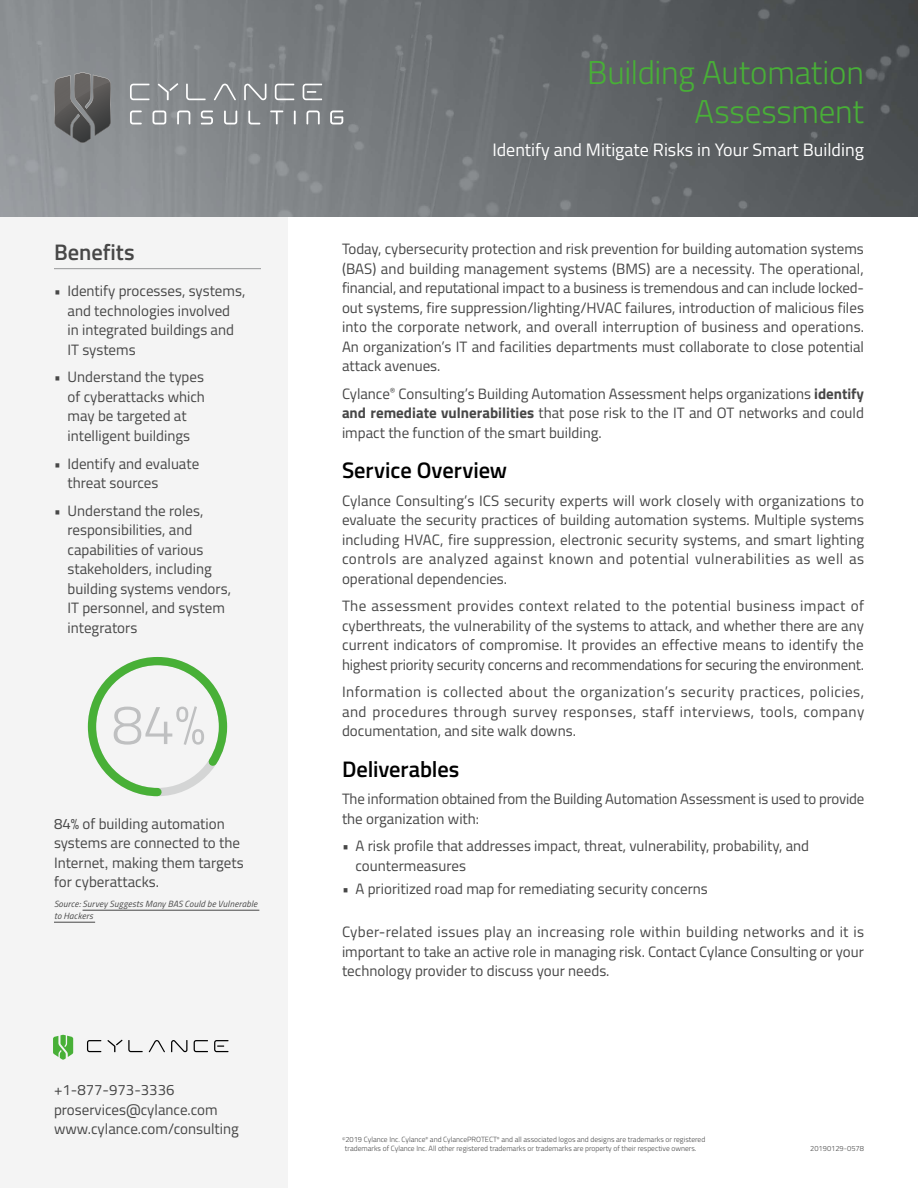
<style>
.page{position:relative;width:918px;height:1188px;background:#fff}
.page>*{position:absolute;margin:0;border:0;box-sizing:border-box;transform-origin:0 0}
.t1{font:300 55.95px "Titillium";color:#bfc0c1}
.t2{font:300 33px/39px "Titillium";letter-spacing:-.005em;color:#48b037;text-align:right}
.t3{font:600 22.5px "Titillium";letter-spacing:-.005em;color:#000}
.t4{font:600 22.5px "Titillium";color:#474747}
.t5{font:18px "Titillium";color:#fff}
.t6{font:15px/19.5px "Titillium";color:#474747}
.t7{font:italic 9px/12px "Titillium";letter-spacing:.02em;color:#474747}
.t8{font:300 7.5px/9px "Titillium";color:#474747}
.s1{font-weight:700}
.s2{font-family:"Arial"}
</style>
<div class="page">
<div style="left:0;top:0;width:288px;height:1188px;background:#f4f4f4"></div>
<img style="left:0;top:0;width:918px;height:216px">
<svg style="left:244px;top:84px;width:22px;height:16px"></svg>
<svg style="left:130px;top:84px;width:19px;height:16px"></svg>
<svg style="left:186px;top:84px;width:20px;height:16px"></svg>
<svg style="left:275px;top:84px;width:19px;height:16px"></svg>
<svg style="left:303px;top:84px;width:19px;height:16px"></svg>
<svg style="left:158px;top:83px;width:20px;height:17px"></svg>
<svg style="left:214px;top:84px;width:22px;height:16px"></svg>
<svg style="left:130px;top:111px;width:12px;height:13px"></svg>
<svg style="left:153px;top:111px;width:13px;height:13px"></svg>
<svg style="left:177px;top:111px;width:13px;height:13px"></svg>
<svg style="left:201px;top:111px;width:12px;height:13px"></svg>
<svg style="left:224px;top:111px;width:13px;height:13px"></svg>
<svg style="left:248px;top:111px;width:12px;height:13px"></svg>
<svg style="left:270px;top:111px;width:13px;height:13px"></svg>
<svg style="left:294px;top:111px;width:2px;height:13px"></svg>
<svg style="left:307px;top:111px;width:13px;height:13px"></svg>
<svg style="left:330px;top:111px;width:13px;height:13px"></svg>
<svg style="left:55px;top:72px;width:56px;height:71px"></svg>
<hr style="left:54px;top:268px;width:207px;height:1px;background:#969798">
<hr style="left:83px;top:910px;width:176px;height:1px;background:#474747">
<hr style="left:54px;top:922px;width:41px;height:1px;background:#474747">
<svg style="left:87px;top:657px;width:141px;height:140px"></svg>
<svg style="left:171px;top:1040px;width:16px;height:12px"></svg>
<svg style="left:87px;top:1040px;width:14px;height:12px"></svg>
<svg style="left:194px;top:1040px;width:14px;height:12px"></svg>
<svg style="left:107px;top:1040px;width:36px;height:12px"></svg>
<svg style="left:149px;top:1040px;width:16px;height:12px"></svg>
<svg style="left:214px;top:1040px;width:14px;height:12px"></svg>
<svg style="left:53px;top:1035px;width:20px;height:24px"></svg>
<h3 class="t4" style="left:54px;top:235px;width:82px">Benefits</h3>
<p class="t6" style="left:68px;top:281px;width:179px;text-indent:-14px"><span class="s1">•</span> Identify processes, systems, and technologies involved<br>in integrated buildings and<br>IT systems</p>
<p class="t6" style="left:68px;top:367px;width:139px;text-indent:-14px"><span class="s1">•</span> Understand the types of cyberattacks which may be targeted at intelligent buildings</p>
<p class="t6" style="left:68px;top:453px;width:133px;text-indent:-14px"><span class="s1">•</span> Identify and evaluate threat sources</p>
<p class="t6" style="left:68px;top:500px;width:165px;text-indent:-14px"><span class="s1">•</span> Understand the roles, responsibilities, and capabilities of various stakeholders, including building systems vendors,<br>IT personnel, and system integrators</p>
<h1 class="t1" style="left:112px;top:684px;width:95px">84%</h1>
<p class="t6" style="left:54px;top:813px;width:191px">84% of building automation systems are connected to the<br>Internet<span class="s2">,</span> making them targets for cyberattacks.</p>
<p class="t7" style="left:54px;top:898px;width:205px">Source: Survey Suggests Many BAS Could be Vulnerable to Hackers</p>
<p class="t6" style="left:54px;top:1079px;width:186px">+1-877-973-3336 proservices@cylance.com www.cylance.com/consulting</p>
<h2 class="t2" style="left:587px;top:52px;width:278px">Building Automation<br>Assessment</h2>
<p class="t5" style="left:492px;top:137px;width:373px">Identify and Mitigate Risks in Your Smart Building</p>
<p class="t6" style="left:342px;top:239px;width:524px;text-align:justify">Today, cybersecurity protection and risk prevention for building automation systems (BAS) and building management systems (BMS) are a necessity. The operational, financial, and reputational impact to a business is tremendous and can include locked&shy;out systems, fire suppression/lighting/HVAC failures, introduction of malicious files into the corporate network, and overall interruption of business and operations.<br>An organization’s IT and facilities departments must collaborate to close potential attack avenues.</p>
<p class="t6" style="left:342px;top:383px;width:524px;text-align:justify">Cylance<sup>®</sup> Consulting’s Building Automation Assessment helps organizations <span class="s1">identify and remediate vulnerabilities</span> that pose risk to the IT and OT networks and could impact the function of the smart building.</p>
<h3 class="t3" style="left:342px;top:453px;width:167px">Service Overview</h3>
<p class="t6" style="left:342px;top:490px;width:524px;text-align:justify">Cylance Consulting’s ICS security experts will work closely with organizations to evaluate the security practices of building automation systems. Multiple systems including HVAC, fire suppression, electronic security systems, and smart lighting controls are analyzed against known and potential vulnerabilities as well as operational dependencies.</p>
<p class="t6" style="left:342px;top:596px;width:524px;text-align:justify">The assessment provides context related to the potential business impact of cyberthreats, the vulnerability of the systems to attack, and whether there are any current indicators of compromise. It provides an effective means to identify the highest priority security concerns and recommendations for securing the environment.</p>
<p class="t6" style="left:342px;top:682px;width:524px;text-align:justify">Information is collected about the organization’s security practices, policies, and procedures through survey responses, staff interviews, tools, company documentation, and site walk downs.</p>
<h3 class="t3" style="left:342px;top:752px;width:119px">Deliverables</h3>
<p class="t6" style="left:342px;top:788px;width:524px">The information obtained from the Building Automation Assessment is used to provide the organization with:</p>
<p class="t6" style="left:356px;top:836px;width:455px;text-indent:-14px">• A risk profile that addresses impact, threat, vulnerability, probability, and countermeasures</p>
<p class="t6" style="left:342px;top:878px;width:367px">• A prioritized road map for remediating security concerns</p>
<p class="t6" style="left:342px;top:921px;width:524px;text-align:justify">Cyber-related issues play an increasing role within building networks and it is important to take an active role in managing risk. Contact Cylance Consulting or your technology provider to discuss your needs.</p>
<p class="t8" style="left:345px;top:1135px;width:362px;text-indent:-3px"><sup>©</sup>2019 Cylance Inc. Cylance<sup>®</sup> and CylancePROTECT<sup>®</sup> and all associated logos and designs are trademarks or registered trademarks of Cylance Inc. All other registered trademarks or trademarks are property of their respective owners.</p>
<p class="t8" style="left:810px;top:1144px;width:55px">20190129-0578</p>
</div>
